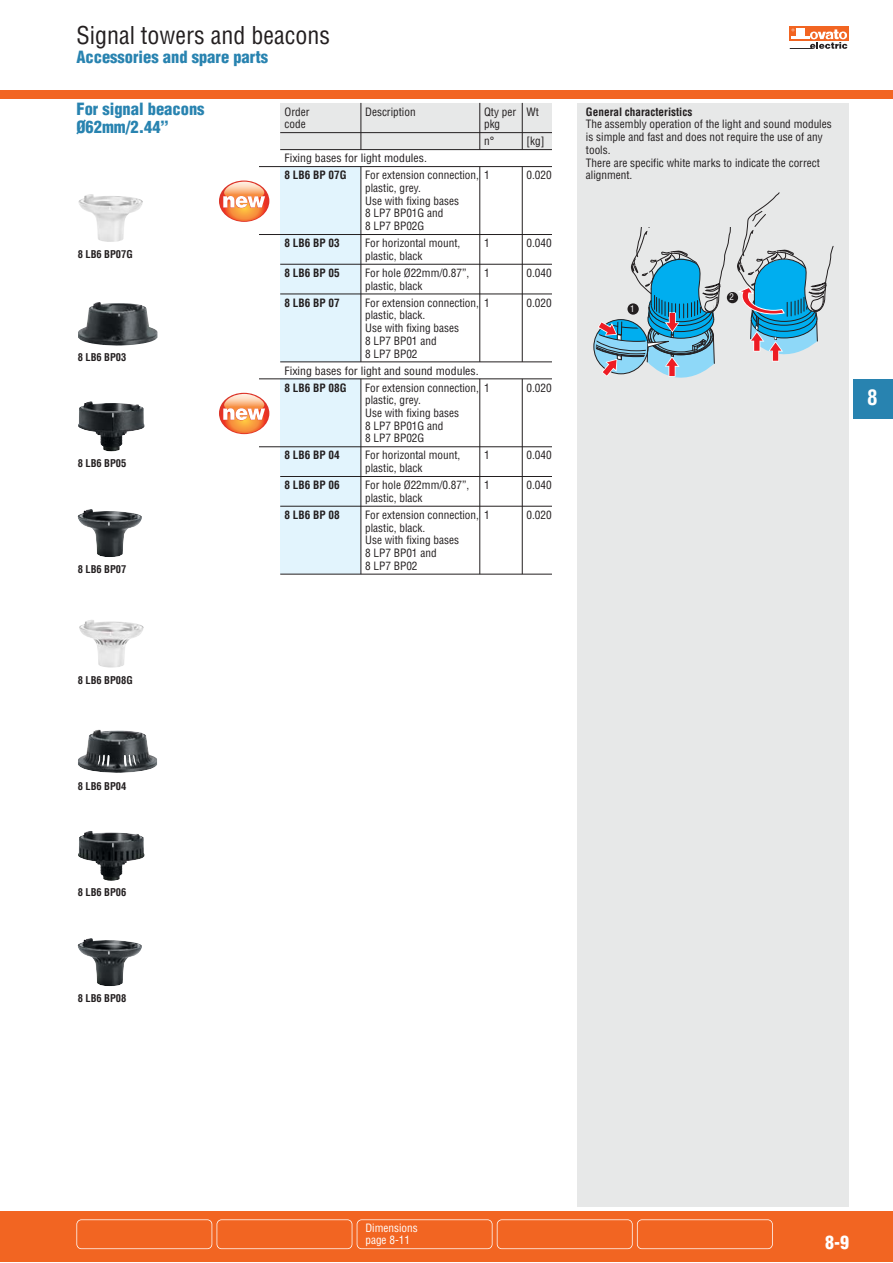
<style>
.page{position:relative;width:893px;height:1263px;background:#fff}
.page>*{position:absolute;margin:0;border:0;box-sizing:border-box;transform-origin:0 0}
.t1{font:condensed 24px "Helvetica";color:#231f20}
.t2{font:700 condensed 21px "Helvetica";color:#fff}
.t3{font:900 condensed 18px "Helvetica";color:#fff}
.t4{font:900 condensed 16.5px/18px "Helvetica";color:#2883b0}
.t5{font:condensed 11.25px/12.8px "Helvetica";color:#231f20}
.t6{font:700 condensed 11.25px "Helvetica";color:#231f20}
.t7{font:condensed 11.25px "Helvetica";color:#231f20;scale:1.05 1}
.t8{font:condensed 11.25px/12.8px "Helvetica";color:#fff}
.t9{font:700 condensed 10.5px "Helvetica";color:#231f20}
.t10{font:condensed 9px "Helvetica";color:#fff}
</style>
<div class="page">
<div style="left:853px;top:379px;width:40px;height:40px;background:#2883b0"></div>
<div style="left:577px;top:103px;width:272px;height:1104px;background:#e7e8e8"></div>
<div style="left:0;top:1211px;width:893px;height:51px;background:#f26522"></div>
<div style="left:76px;top:1219px;width:136px;height:30px;border:1px solid #fff;border-radius:5px"></div>
<div style="left:217px;top:1219px;width:135px;height:30px;border:1px solid #fff;border-radius:5px"></div>
<div style="left:357px;top:1219px;width:135px;height:30px;border:1px solid #fff;border-radius:5px"></div>
<div style="left:497px;top:1219px;width:136px;height:30px;border:1px solid #fff;border-radius:5px"></div>
<div style="left:637px;top:1219px;width:136px;height:30px;border:1px solid #fff;border-radius:5px"></div>
<div style="left:0;top:90px;width:893px;height:9px;background:#f26522"></div>
<svg style="left:790px;top:27px;width:59px;height:14px"></svg>
<svg style="left:790px;top:29px;width:57px;height:20px"></svg>
<div style="left:280px;top:167px;width:81px;height:195px;background:#e2f4fd"></div>
<div style="left:280px;top:379px;width:81px;height:195px;background:#e2f4fd"></div>
<div style="left:280px;top:103px;width:272px;height:47px;background:#e7e8e8"></div>
<hr style="left:280px;top:132px;width:272px;height:1px;background:#231f20">
<hr style="left:280px;top:149px;width:272px;height:1px;background:#231f20">
<hr style="left:259px;top:166px;width:293px;height:1px;background:#231f20">
<hr style="left:259px;top:234px;width:293px;height:1px;background:#231f20">
<hr style="left:280px;top:264px;width:272px;height:1px;background:#231f20">
<hr style="left:280px;top:294px;width:272px;height:1px;background:#231f20">
<hr style="left:259px;top:379px;width:293px;height:1px;background:#231f20">
<hr style="left:259px;top:447px;width:293px;height:1px;background:#231f20">
<hr style="left:280px;top:476px;width:272px;height:1px;background:#231f20">
<hr style="left:280px;top:506px;width:272px;height:1px;background:#231f20">
<hr style="left:280px;top:362px;width:272px;height:1px;background:#231f20">
<hr style="left:280px;top:574px;width:272px;height:1px;background:#231f20">
<hr style="left:361px;top:103px;width:1px;height:47px;background:#231f20">
<hr style="left:361px;top:167px;width:1px;height:195px;background:#231f20">
<hr style="left:479px;top:167px;width:1px;height:195px;background:#231f20">
<hr style="left:522px;top:167px;width:1px;height:195px;background:#231f20">
<hr style="left:361px;top:379px;width:1px;height:195px;background:#231f20">
<hr style="left:479px;top:379px;width:1px;height:195px;background:#231f20">
<hr style="left:522px;top:379px;width:1px;height:195px;background:#231f20">
<hr style="left:479px;top:103px;width:1px;height:47px;background:#231f20">
<hr style="left:522px;top:103px;width:1px;height:47px;background:#231f20">
<svg style="left:593px;top:192px;width:240px;height:186px"></svg>
<div style="left:219px;top:181px;width:50px;height:41px;background:#e13327;border-radius:50%"></div>
<svg style="left:222px;top:182px;width:45px;height:39px"></svg>
<div style="left:219px;top:393px;width:50px;height:41px;background:#e03327;border-radius:50%"></div>
<svg style="left:222px;top:394px;width:45px;height:39px"></svg>
<img style="left:78px;top:302px;width:79px;height:44px">
<img style="left:78px;top:401px;width:67px;height:50px">
<img style="left:77px;top:509px;width:65px;height:48px">
<img style="left:78px;top:194px;width:65px;height:48px">
<img style="left:78px;top:729px;width:79px;height:44px">
<img style="left:78px;top:831px;width:67px;height:50px">
<img style="left:77px;top:938px;width:65px;height:48px">
<img style="left:79px;top:620px;width:65px;height:48px">
<h1 class="t1" style="left:76px;top:26px;width:255px">Signal towers and beacons</h1>
<h3 class="t4" style="left:76px;top:49px;width:193px">Accessories and spare parts</h3>
<h3 class="t4" style="left:76px;top:102px;width:130px">For signal beacons<br>Ø62mm/2.44”</h3>
<p class="t9" style="left:78px;top:251px;width:56px">8 LB6 BP07G</p>
<p class="t9" style="left:78px;top:353px;width:50px">8 LB6 BP03</p>
<p class="t9" style="left:78px;top:459px;width:50px">8 LB6 BP05</p>
<p class="t9" style="left:78px;top:565px;width:50px">8 LB6 BP07</p>
<p class="t5" style="left:284px;top:106px;width:26px">Order</p>
<p class="t5" style="left:365px;top:106px;width:52px">Description</p>
<p class="t5" style="left:484px;top:106px;width:56px">Qty per Wt</p>
<p class="t5" style="left:284px;top:119px;width:23px">code</p>
<p class="t5" style="left:484px;top:117px;width:18px;line-height:17px">pkg n°</p>
<p class="t5" style="left:526px;top:136px;width:20px">[kg]</p>
<p class="t7" style="left:284px;top:154px;width:137px">Fixing bases for light modules.</p>
<p class="t6" style="left:284px;top:171px;width:64px">8 LB6 BP 07G</p>
<p class="t5" style="left:365px;top:170px;width:126px">For extension connection, 1</p>
<p class="t5" style="left:526px;top:170px;width:27px">0.020</p>
<p class="t5" style="left:365px;top:182px;width:95px">plastic, grey.<br>Use with fixing bases<br>8 LP7 BP01G and<br>8 LP7 BP02G</p>
<p class="t6" style="left:284px;top:239px;width:57px">8 LB6 BP 03</p>
<p class="t5" style="left:365px;top:238px;width:97px">For horizontal mount,</p>
<p class="t5" style="left:484px;top:238px;width:7px">1</p>
<p class="t5" style="left:526px;top:238px;width:27px">0.040</p>
<p class="t5" style="left:365px;top:250px;width:59px">plastic, black</p>
<p class="t6" style="left:284px;top:268px;width:57px">8 LB6 BP 05</p>
<p class="t5" style="left:365px;top:267px;width:106px">For hole Ø22mm/0.87”,</p>
<p class="t5" style="left:484px;top:267px;width:7px">1</p>
<p class="t5" style="left:526px;top:267px;width:27px">0.040</p>
<p class="t5" style="left:365px;top:280px;width:59px">plastic, black</p>
<p class="t6" style="left:284px;top:298px;width:57px">8 LB6 BP 07</p>
<p class="t5" style="left:365px;top:297px;width:126px">For extension connection, 1</p>
<p class="t5" style="left:526px;top:297px;width:27px">0.020</p>
<p class="t5" style="left:365px;top:310px;width:95px">plastic, black.<br>Use with fixing bases<br>8 LP7 BP01 and<br>8 LP7 BP02</p>
<p class="t7" style="left:284px;top:366px;width:186px">Fixing bases for light and sound modules.</p>
<p class="t6" style="left:284px;top:383px;width:64px">8 LB6 BP 08G</p>
<p class="t5" style="left:365px;top:382px;width:126px">For extension connection, 1</p>
<p class="t5" style="left:526px;top:382px;width:27px">0.020</p>
<p class="t5" style="left:365px;top:395px;width:95px">plastic, grey.<br>Use with fixing bases<br>8 LP7 BP01G and<br>8 LP7 BP02G</p>
<p class="t6" style="left:284px;top:451px;width:57px">8 LB6 BP 04</p>
<p class="t5" style="left:365px;top:450px;width:97px">For horizontal mount,</p>
<p class="t5" style="left:484px;top:450px;width:7px">1</p>
<p class="t5" style="left:526px;top:450px;width:27px">0.040</p>
<p class="t5" style="left:365px;top:463px;width:59px">plastic, black</p>
<p class="t6" style="left:284px;top:481px;width:57px">8 LB6 BP 06</p>
<p class="t5" style="left:365px;top:480px;width:106px">For hole Ø22mm/0.87”,</p>
<p class="t5" style="left:484px;top:480px;width:7px">1</p>
<p class="t5" style="left:526px;top:480px;width:27px">0.040</p>
<p class="t5" style="left:365px;top:492px;width:59px">plastic, black</p>
<p class="t6" style="left:284px;top:510px;width:57px">8 LB6 BP 08</p>
<p class="t5" style="left:365px;top:509px;width:126px">For extension connection, 1</p>
<p class="t5" style="left:526px;top:509px;width:27px">0.020</p>
<p class="t5" style="left:365px;top:522px;width:95px">plastic, black.<br>Use with fixing bases<br>8 LP7 BP01 and<br>8 LP7 BP02</p>
<p class="t6" style="left:586px;top:107px;width:108px">General characteristics</p>
<p class="t5" style="left:586px;top:119px;width:247px">The assembly operation of the light and sound modules is simple and fast and does not require the use of any tools.<br>There are specific white marks to indicate the correct alignment.</p>
<p class="t10" style="left:630px;top:305px;width:6px">1</p>
<p class="t10" style="left:729px;top:294px;width:6px">2</p>
<h2 class="t2" style="left:867px;top:389px;width:12px">8</h2>
<p class="t9" style="left:78px;top:676px;width:56px">8 LB6 BP08G</p>
<p class="t9" style="left:78px;top:782px;width:50px">8 LB6 BP04</p>
<p class="t9" style="left:78px;top:888px;width:50px">8 LB6 BP06</p>
<p class="t9" style="left:78px;top:994px;width:50px">8 LB6 BP08</p>
<p class="t8" style="left:365px;top:1222px;width:54px">Dimensions page 8-11</p>
<h3 class="t3" style="left:825px;top:1235px;width:25px">8-9</h3>
</div>
